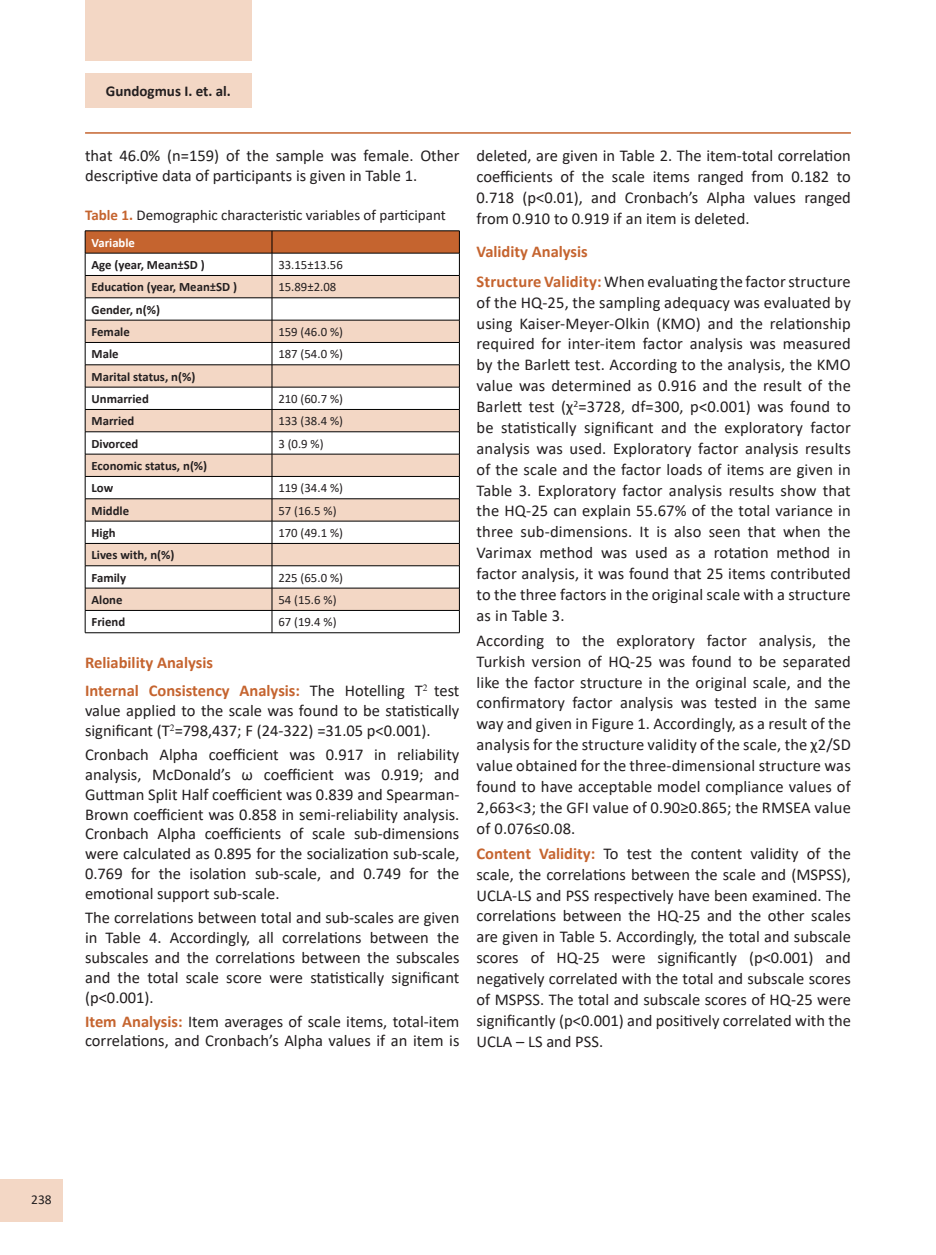
<style>
.page{position:relative;width:936px;height:1255px;background:#fff}
.page>*{position:absolute;margin:0;border:0;box-sizing:border-box;transform-origin:0 0}
.t1{font:16.5px/20.9px "Calibri";color:#231f20;text-align:justify}
.t2{font:16.5px/19.8px "Calibri";color:#221e1f;text-align:justify}
.t3{font:700 16.5px/28.3px "Calibri";color:#c5642f}
.t4{font:15px "Calibri";color:#231f20}
.t5{font:700 15px "Calibri";color:#231f20}
.t6{font:13.5px "Calibri";color:#231f20}
.t7{font:700 12.75px/22.4px "Calibri";color:#231f20}
.t8{font:12.75px "Calibri";color:#231f20}
.t9{font:700 12.75px "Calibri";color:#fff}
.s1{font-weight:700;color:#c5642f}
.s2{font-weight:400;color:#221e1f}
.s3{color:#231f20}
.s4{font-weight:400;color:#231f20}
</style>
<div class="page">
<hr style="left:85px;top:132px;width:765px;height:2px;background:#c5642f">
<div style="left:85px;top:0;width:167px;height:61px;background:#f3d7c5"></div>
<div style="left:0;top:1179px;width:63px;height:42px;background:#f3d7c5"></div>
<div style="left:85px;top:74px;width:167px;height:34px;background:#f3d7c5"></div>
<hr style="left:85px;top:230px;width:187px;height:1px;background:#000">
<hr style="left:272px;top:230px;width:187px;height:1px;background:#000">
<svg style="left:85px;top:231px;width:375px;height:401px"></svg>
<hr style="left:85px;top:632px;width:187px;height:1px;background:#000">
<hr style="left:272px;top:632px;width:187px;height:1px;background:#000">
<p class="t5" style="left:106px;top:81px;width:127px">Gundogmus I. et. al.</p>
<p class="t1" style="left:85px;top:145px;width:376px;line-height:19.8px">that 46.0% (n=159) of the sample was female. Other descriptive data of participants is given in Table 1.</p>
<p class="t4" style="left:85px;top:205px;width:362px"><span class="s1">Table 1.</span> Demographic characteristic variables of participant</p>
<p class="t9" style="left:91px;top:233px;width:45px">Variable</p>
<p class="t7" style="left:91px;top:253px;width:115px">Age (year, Mean±SD )</p>
<p class="t8" style="left:278px;top:256px;width:66px">33.15±13.56</p>
<p class="t7" style="left:91px;top:276px;width:147px">Education (year, Mean±SD )</p>
<p class="t8" style="left:278px;top:278px;width:60px">15.89±2.08</p>
<p class="t7" style="left:91px;top:298px;width:70px">Gender, n(%)<br>Female</p>
<p class="t8" style="left:278px;top:323px;width:66px">159 (46.0 %)</p>
<p class="t7" style="left:91px;top:343px;width:28px">Male</p>
<p class="t8" style="left:278px;top:345px;width:66px">187 (54.0 %)</p>
<p class="t7" style="left:91px;top:365px;width:105px">Marital status, n(%)<br>Unmarried</p>
<p class="t8" style="left:278px;top:390px;width:66px">210 (60.7 %)</p>
<p class="t7" style="left:91px;top:410px;width:44px">Married</p>
<p class="t8" style="left:278px;top:412px;width:66px">133 (38.4 %)</p>
<p class="t7" style="left:91px;top:432px;width:48px">Divorced</p>
<p class="t8" style="left:278px;top:434px;width:47px">3 (0.9 %)</p>
<p class="t7" style="left:91px;top:454px;width:117px">Economic status, n(%)<br>Low</p>
<p class="t8" style="left:278px;top:479px;width:66px">119 (34.4 %)</p>
<p class="t7" style="left:91px;top:499px;width:39px">Middle</p>
<p class="t8" style="left:278px;top:501px;width:60px">57 (16.5 %)</p>
<p class="t7" style="left:91px;top:521px;width:26px">High</p>
<p class="t8" style="left:278px;top:524px;width:66px">170 (49.1 %)</p>
<p class="t7" style="left:91px;top:543px;width:84px">Lives with, n(%)<br>Family</p>
<p class="t8" style="left:278px;top:568px;width:66px">225 (65.0 %)</p>
<p class="t7" style="left:91px;top:588px;width:32px">Alone</p>
<p class="t8" style="left:278px;top:591px;width:60px">54 (15.6 %)</p>
<p class="t7" style="left:91px;top:610px;width:35px">Friend</p>
<p class="t8" style="left:278px;top:613px;width:60px">67 (19.4 %)</p>
<p class="t3" style="left:85px;top:648px;width:376px">Reliability Analysis<br>Internal Consistency Analysis: <span class="s2">The Hotelling T</span><sup>2</sup> <span class="s2">test</span></p>
<p class="t2" style="left:85px;top:700px;width:376px">value applied to the scale was found to be statistically significant (T<sup>2</sup>=798,437; F (24-322) =31.05 p&lt;0.001).</p>
<p class="t2" style="left:85px;top:744px;width:376px">Cronbach Alpha coefficient was 0.917 in reliability analysis, <span class="s3">McDonald’s ω coefficient was 0.919</span>; and Guttman Split Half coefficient was 0.839 and Spearman-Brown coefficient was 0.858 in semi-reliability analysis.<br>Cronbach Alpha coefficients of scale sub-dimensions were calculated as 0.895 for the socialization sub-scale, 0.769 for the isolation sub-scale, and 0.749 for the emotional support sub-scale.</p>
<p class="t2" style="left:85px;top:907px;width:376px">The correlations between total and sub-scales are given in Table 4. Accordingly, all correlations between the subscales and the correlations between the subscales and the total scale score were statistically significant (p&lt;0.001).</p>
<p class="t2" style="left:85px;top:1010px;width:376px"><span class="s1">Item Analysis:</span> Item averages of scale items, total-item correlations, and Cronbach’s Alpha values if an item is</p>
<p class="t2" style="left:476px;top:145px;width:376px;line-height:20.9px">deleted, are given in Table 2. The item-total correlation coefficients of the scale items ranged from 0.182 to 0.718 (p&lt;0.01), and Cronbach’s Alpha values ranged from 0.910 to 0.919 if an item is deleted.</p>
<p class="t3" style="left:476px;top:237px;width:376px;line-height:29.4px">Validity Analysis<br>Structure Validity: <span class="s4">When evaluating the factor structure</span></p>
<p class="t1" style="left:476px;top:291px;width:376px">of the HQ-25, the sampling adequacy was evaluated by using Kaiser-Meyer-Olkin (KMO) and the relationship required for inter-item factor analysis was measured by the Barlett test. According to the analysis, the KMO value was determined as 0.916 and the result of the Barlett test (ꭓ<sup>2</sup>=3728, df=300, p&lt;0.001) was found to be statistically significant and the exploratory factor analysis was used. Exploratory factor analysis results of the scale and the factor loads of items are given in Table 3. Exploratory factor analysis results show that the HQ-25 can explain 55.67% of the total variance in three sub-dimensions. It is also seen that when the Varimax method was used as a rotation method in factor analysis, it was found that 25 items contributed to the three factors in the original scale with a structure as in Table 3.</p>
<p class="t1" style="left:476px;top:629px;width:376px">According to the exploratory factor analysis, the Turkish version of HQ-25 was found to be separated like the factor structure in the original scale, and the confirmatory factor analysis was tested in the same way and given in Figure 1. Accordingly, as a result of the analysis for the structure validity of the scale, the χ2/SD value obtained for the three-dimensional structure was found to have acceptable model compliance values of 2,663&lt;3; the GFI value of 0.90≥0.865; the RMSEA value of 0.076≤0.08.</p>
<p class="t1" style="left:476px;top:842px;width:376px"><span class="s1">Content Validity:</span> To test the content validity of the scale, the correlations between the scale and (MSPSS), UCLA-LS and PSS respectively have been examined. The correlations between the HQ-25 and the other scales are given in Table 5. Accordingly, the total and subscale scores of HQ-25 were significantly (p&lt;0.001) and negatively correlated with the total and subscale scores of MSPSS. The total and subscale scores of HQ-25 were significantly (p&lt;0.001) and positively correlated with the UCLA – LS and PSS.</p>
<p class="t6" style="left:31px;top:1190px;width:22px">238</p>
</div>
